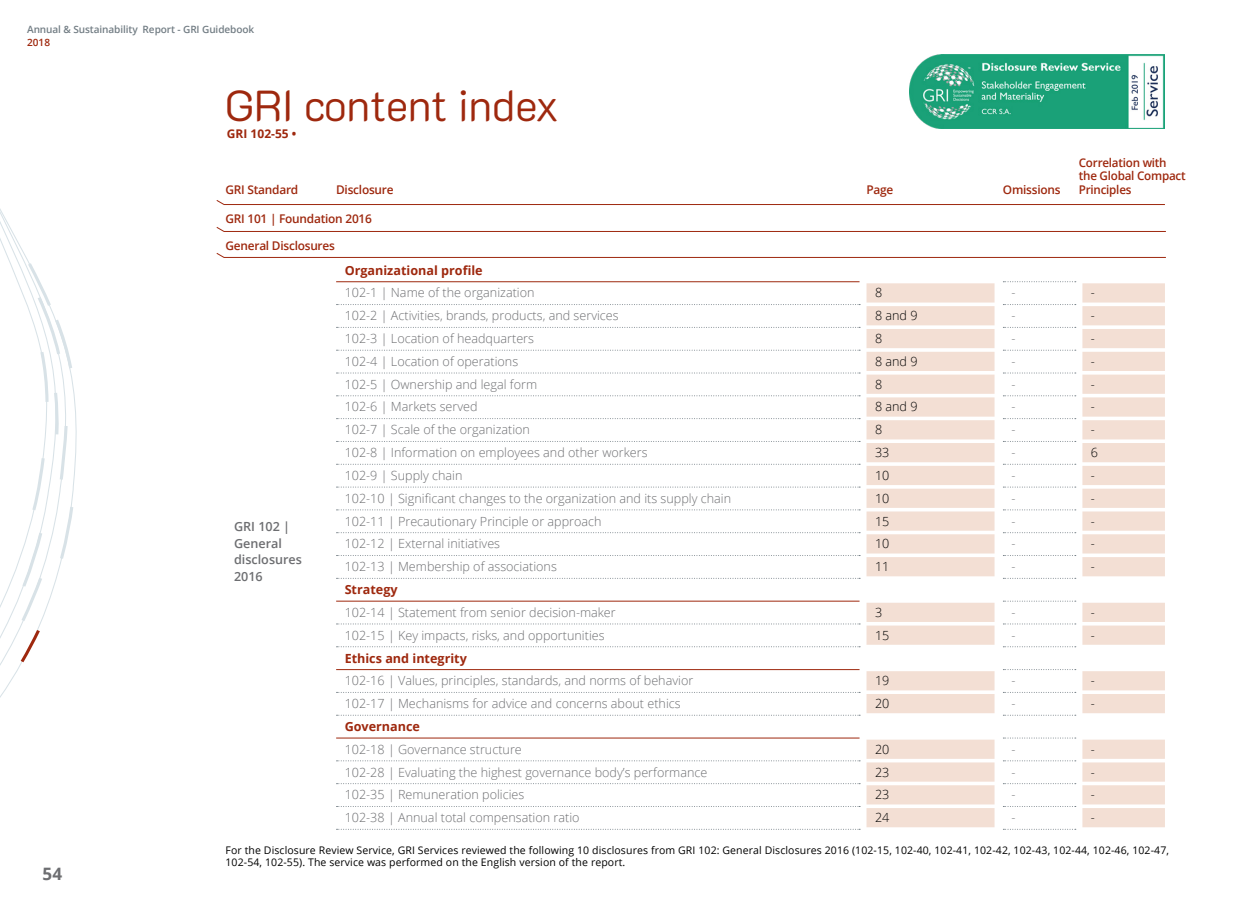
<style>
.page{position:relative;width:1234px;height:902px;background:#fff}
.page>*{position:absolute;margin:0;border:0;box-sizing:border-box;transform-origin:0 0}
.t1{font:300 43.35px "K2 D";letter-spacing:-.01em;color:#9e280e}
.t2{font:700 17.1px "Open Sans";color:#6d6e71}
.t3{font:300 12.6px/22.8px "Open Sans";color:#6d6e71}
.t4{font:300 12.6px/22.8px "Open Sans";color:#000}
.t5{font:700 12.6px "Open Sans";color:#9e280e}
.t6{font:600 12.6px/16.5px "Open Sans";color:#6d6e71}
.t7{font:600 12px/13.5px "Open Sans";letter-spacing:-.02em;color:#9e280e}
.t8{font:700 12px "Open Sans";color:#9e280e}
.t9{font:10.5px/12px "Open Sans";letter-spacing:.01em;color:#000}
.t10{font:600 10.05px "Open Sans";letter-spacing:-.01em;color:#727d84}
.t11{font:600 10.05px "Open Sans";color:#9e280e}
</style>
<div class="page">
<svg style="left:1003px;top:281px;width:72px;height:1px"></svg>
<svg style="left:1003px;top:304px;width:72px;height:1px"></svg>
<svg style="left:1003px;top:327px;width:72px;height:1px"></svg>
<svg style="left:1003px;top:350px;width:72px;height:1px"></svg>
<svg style="left:1003px;top:372px;width:72px;height:1px"></svg>
<svg style="left:1003px;top:395px;width:72px;height:1px"></svg>
<svg style="left:1003px;top:418px;width:72px;height:1px"></svg>
<svg style="left:1003px;top:441px;width:72px;height:1px"></svg>
<svg style="left:1003px;top:464px;width:72px;height:1px"></svg>
<svg style="left:1003px;top:486px;width:72px;height:1px"></svg>
<svg style="left:1003px;top:509px;width:72px;height:1px"></svg>
<svg style="left:1003px;top:532px;width:72px;height:1px"></svg>
<svg style="left:1003px;top:555px;width:72px;height:1px"></svg>
<svg style="left:1003px;top:578px;width:72px;height:1px"></svg>
<svg style="left:1003px;top:600px;width:72px;height:1px"></svg>
<svg style="left:1003px;top:623px;width:72px;height:1px"></svg>
<svg style="left:1003px;top:646px;width:72px;height:1px"></svg>
<svg style="left:1003px;top:669px;width:72px;height:1px"></svg>
<svg style="left:1003px;top:692px;width:72px;height:1px"></svg>
<svg style="left:1003px;top:714px;width:72px;height:1px"></svg>
<svg style="left:1003px;top:737px;width:72px;height:1px"></svg>
<svg style="left:1003px;top:760px;width:72px;height:1px"></svg>
<svg style="left:1003px;top:783px;width:72px;height:1px"></svg>
<svg style="left:1003px;top:806px;width:72px;height:1px"></svg>
<svg style="left:1003px;top:828px;width:70px;height:1px"></svg>
<hr style="left:224px;top:257px;width:941px;height:1px;background:#9e280e">
<div style="left:866px;top:283px;width:128px;height:19px;background:#f3dfd4"></div>
<div style="left:866px;top:306px;width:128px;height:19px;background:#f3dfd4"></div>
<div style="left:866px;top:329px;width:128px;height:19px;background:#f3dfd4"></div>
<div style="left:866px;top:352px;width:128px;height:19px;background:#f3dfd4"></div>
<div style="left:866px;top:374px;width:128px;height:20px;background:#f3dfd4"></div>
<div style="left:866px;top:397px;width:128px;height:19px;background:#f3dfd4"></div>
<div style="left:866px;top:420px;width:128px;height:19px;background:#f3dfd4"></div>
<div style="left:866px;top:443px;width:128px;height:19px;background:#f3dfd4"></div>
<div style="left:866px;top:466px;width:128px;height:19px;background:#f3dfd4"></div>
<div style="left:866px;top:488px;width:128px;height:20px;background:#f3dfd4"></div>
<div style="left:866px;top:511px;width:128px;height:19px;background:#f3dfd4"></div>
<div style="left:866px;top:534px;width:128px;height:19px;background:#f3dfd4"></div>
<div style="left:866px;top:557px;width:128px;height:19px;background:#f3dfd4"></div>
<div style="left:866px;top:602px;width:128px;height:20px;background:#f3dfd4"></div>
<div style="left:866px;top:625px;width:128px;height:19px;background:#f3dfd4"></div>
<div style="left:866px;top:671px;width:128px;height:19px;background:#f3dfd4"></div>
<div style="left:866px;top:694px;width:128px;height:19px;background:#f3dfd4"></div>
<div style="left:866px;top:739px;width:128px;height:19px;background:#f3dfd4"></div>
<div style="left:866px;top:762px;width:128px;height:19px;background:#f3dfd4"></div>
<div style="left:866px;top:785px;width:128px;height:19px;background:#f3dfd4"></div>
<div style="left:866px;top:808px;width:128px;height:19px;background:#f3dfd4"></div>
<hr style="left:224px;top:204px;width:940px;height:1px;background:#9e280e">
<svg style="left:216px;top:200px;width:8px;height:4px"></svg>
<hr style="left:336px;top:281px;width:523px;height:1px;background:#9e280e">
<svg style="left:336px;top:304px;width:524px;height:1px"></svg>
<svg style="left:336px;top:327px;width:524px;height:1px"></svg>
<svg style="left:336px;top:350px;width:524px;height:1px"></svg>
<svg style="left:336px;top:372px;width:524px;height:1px"></svg>
<svg style="left:336px;top:395px;width:524px;height:1px"></svg>
<svg style="left:336px;top:418px;width:524px;height:1px"></svg>
<svg style="left:336px;top:441px;width:524px;height:1px"></svg>
<svg style="left:336px;top:464px;width:524px;height:1px"></svg>
<svg style="left:336px;top:486px;width:524px;height:1px"></svg>
<svg style="left:336px;top:509px;width:524px;height:1px"></svg>
<svg style="left:336px;top:532px;width:524px;height:1px"></svg>
<svg style="left:336px;top:555px;width:524px;height:1px"></svg>
<svg style="left:336px;top:578px;width:524px;height:1px"></svg>
<hr style="left:336px;top:600px;width:523px;height:1px;background:#9e280e">
<svg style="left:336px;top:623px;width:524px;height:1px"></svg>
<svg style="left:336px;top:646px;width:524px;height:1px"></svg>
<hr style="left:336px;top:669px;width:523px;height:1px;background:#9e280e">
<svg style="left:336px;top:692px;width:524px;height:1px"></svg>
<svg style="left:336px;top:714px;width:524px;height:1px"></svg>
<hr style="left:336px;top:737px;width:523px;height:1px;background:#9e280e">
<svg style="left:336px;top:760px;width:524px;height:1px"></svg>
<svg style="left:336px;top:783px;width:524px;height:1px"></svg>
<svg style="left:336px;top:806px;width:524px;height:1px"></svg>
<svg style="left:336px;top:828px;width:524px;height:1px"></svg>
<div style="left:1082px;top:283px;width:82px;height:19px;background:#f3dfd4"></div>
<div style="left:1082px;top:306px;width:82px;height:19px;background:#f3dfd4"></div>
<div style="left:1082px;top:329px;width:82px;height:19px;background:#f3dfd4"></div>
<div style="left:1082px;top:352px;width:82px;height:19px;background:#f3dfd4"></div>
<div style="left:1082px;top:374px;width:82px;height:20px;background:#f3dfd4"></div>
<div style="left:1082px;top:397px;width:82px;height:19px;background:#f3dfd4"></div>
<div style="left:1082px;top:420px;width:82px;height:19px;background:#f3dfd4"></div>
<div style="left:1082px;top:443px;width:82px;height:19px;background:#f3dfd4"></div>
<div style="left:1082px;top:466px;width:82px;height:19px;background:#f3dfd4"></div>
<div style="left:1082px;top:488px;width:82px;height:20px;background:#f3dfd4"></div>
<div style="left:1082px;top:511px;width:82px;height:19px;background:#f3dfd4"></div>
<div style="left:1082px;top:534px;width:82px;height:19px;background:#f3dfd4"></div>
<div style="left:1082px;top:557px;width:82px;height:19px;background:#f3dfd4"></div>
<div style="left:1082px;top:602px;width:82px;height:20px;background:#f3dfd4"></div>
<div style="left:1082px;top:625px;width:82px;height:19px;background:#f3dfd4"></div>
<div style="left:1082px;top:671px;width:82px;height:19px;background:#f3dfd4"></div>
<div style="left:1082px;top:694px;width:82px;height:19px;background:#f3dfd4"></div>
<div style="left:1082px;top:739px;width:82px;height:19px;background:#f3dfd4"></div>
<div style="left:1082px;top:762px;width:82px;height:19px;background:#f3dfd4"></div>
<div style="left:1082px;top:785px;width:82px;height:19px;background:#f3dfd4"></div>
<div style="left:1082px;top:808px;width:82px;height:19px;background:#f3dfd4"></div>
<hr style="left:224px;top:231px;width:941px;height:1px;background:#9e280e">
<img style="left:909px;top:55px;width:255px;height:73px">
<svg style="left:0;top:258px;width:77px;height:408px"></svg>
<p class="t10" style="left:27px;top:23px;width:228px">Annual &amp; Sustainability Report - GRI Guidebook</p>
<p class="t11" style="left:27px;top:35px;width:24px">2018</p>
<h2 class="t2" style="left:43px;top:861px;width:21px">54</h2>
<h1 class="t1" style="left:225px;top:80px;width:335px">GRI content index</h1>
<p class="t8" style="left:227px;top:125px;width:71px">GRI 102-55 •</p>
<p class="t7" style="left:225px;top:182px;width:74px">GRI Standard</p>
<p class="t7" style="left:336px;top:182px;width:59px">Disclosure</p>
<p class="t7" style="left:866px;top:182px;width:28px">Page</p>
<p class="t7" style="left:1002px;top:182px;width:59px">Omissions</p>
<p class="t7" style="left:225px;top:211px;width:148px">GRI 101 | Foundation 2016</p>
<p class="t7" style="left:225px;top:238px;width:111px">General Disclosures</p>
<p class="t6" style="left:234px;top:518px;width:69px">GRI 102 |<br>General disclosures<br>2016</p>
<p class="t5" style="left:344px;top:261px;width:139px">Organizational profile</p>
<p class="t3" style="left:344px;top:281px;width:388px">102-1 | Name of the organization<br>102-2 | Activities, brands, products, and services<br>102-3 | Location of headquarters<br>102-4 | Location of operations<br>102-5 | Ownership and legal form<br>102-6 | Markets served<br>102-7 | Scale of the organization<br>102-8 | Information on employees and other workers<br>102-9 | Supply chain<br>102-10 | Significant changes to the organization and its supply chain 102-11 | Precautionary Principle or approach<br>102-12 | External initiatives<br>102-13 | Membership of associations</p>
<p class="t5" style="left:344px;top:580px;width:54px">Strategy</p>
<p class="t3" style="left:344px;top:600px;width:272px">102-14 | Statement from senior decision-maker<br>102-15 | Key impacts, risks, and opportunities</p>
<p class="t5" style="left:344px;top:649px;width:124px">Ethics and integrity</p>
<p class="t3" style="left:344px;top:669px;width:350px">102-16 | Values, principles, standards, and norms of behavior<br>102-17 | Mechanisms for advice and concerns about ethics</p>
<p class="t5" style="left:344px;top:717px;width:77px">Governance</p>
<p class="t3" style="left:344px;top:737px;width:364px">102-18 | Governance structure<br>102-28 | Evaluating the highest governance body’s performance 102-35 | Remuneration policies<br>102-38 | Annual total compensation ratio</p>
<p class="t4" style="left:874px;top:281px;width:44px">8<br>8 and 9<br>8<br>8 and 9<br>8<br>8 and 9<br>8<br>33<br>10<br>10<br>15<br>10<br>11</p>
<p class="t4" style="left:874px;top:600px;width:16px">3<br>15</p>
<p class="t4" style="left:874px;top:668px;width:16px">19<br>20</p>
<p class="t4" style="left:874px;top:737px;width:16px;text-align:justify">20<br>23<br>23<br>24</p>
<p class="t3" style="left:1011px;top:281px;width:6px;text-align:justify">- - - - - - - - - - - - -</p>
<p class="t3" style="left:1011px;top:600px;width:6px">- -</p>
<p class="t3" style="left:1011px;top:669px;width:6px">- -</p>
<p class="t3" style="left:1011px;top:737px;width:6px">-</p>
<p class="t3" style="left:1011px;top:783px;width:6px">- -</p>
<p class="t7" style="left:1078px;top:155px;width:108px">Correlation with the Global Compact<br>Principles</p>
<p class="t4" style="left:1090px;top:281px;width:9px">- - - - - - -<br>6 - - - - -</p>
<p class="t4" style="left:1090px;top:600px;width:6px">- -</p>
<p class="t4" style="left:1090px;top:668px;width:6px">- -</p>
<p class="t4" style="left:1090px;top:737px;width:6px">-</p>
<p class="t4" style="left:1090px;top:782px;width:6px">- -</p>
<p class="t9" style="left:225px;top:844px;width:944px">For the Disclosure Review Service, GRI Services reviewed the following 10 disclosures from GRI 102: General Disclosures 2016 (102-15, 102-40, 102-41, 102-42, 102-43, 102-44, 102-46, 102-47,<br>102-54, 102-55). The service was performed on the English version of the report.</p>
</div>
